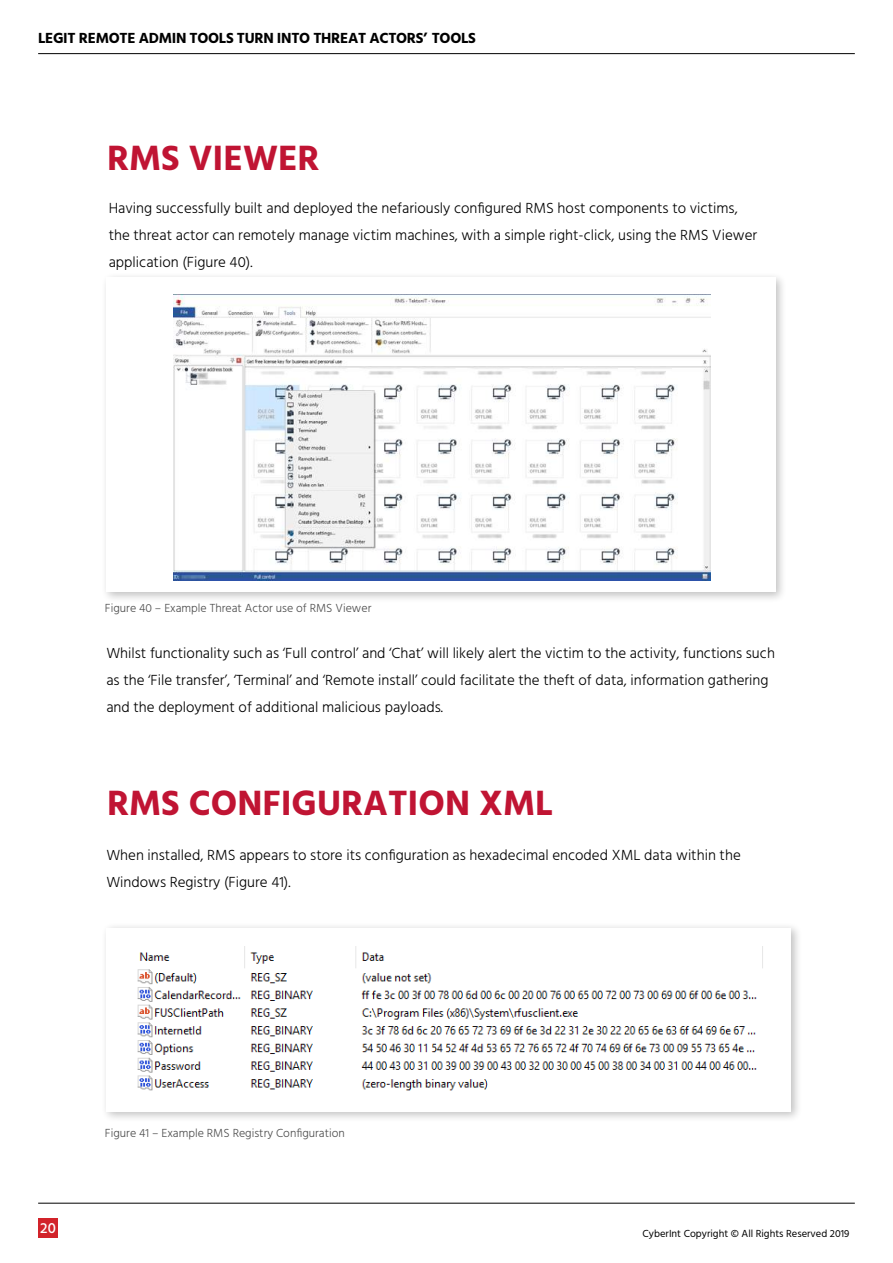
<style>
.page{position:relative;width:893px;height:1263px;background:#fff}
.page>*{position:absolute;margin:0;border:0;box-sizing:border-box;transform-origin:0 0}
.t1{font:700 36px "Hind";color:#c01433}
.t2{font:300 15px/27px "Hind";color:#000}
.t3{font:700 15px "Hind";letter-spacing:-.02em;color:#000}
.t4{font:500 15px "Hind";color:#fff}
.t5{font:300 12px "Hind";color:#4d4d4d}
.t6{font:10.5px "Hind";color:#000}
</style>
<div class="page">
<hr style="left:38px;top:53px;width:817px;height:1px;background:#000">
<hr style="left:38px;top:1203px;width:817px;height:1px;background:#000">
<div style="left:38px;top:1218px;width:20px;height:20px;background:#d2232a"></div>
<div style="left:101px;top:272px;width:686px;height:331px;background:#000;opacity:.25"></div>
<div style="left:106px;top:277px;width:669px;height:315px;background:#fff"></div>
<img style="left:173px;top:294px;width:537px;height:287px">
<div style="left:101px;top:922px;width:702px;height:201px;background:#000;opacity:.25"></div>
<div style="left:106px;top:928px;width:685px;height:184px;background:#fff"></div>
<img style="left:137px;top:946px;width:626px;height:145px">
<p class="t3" style="left:38px;top:29px;width:439px">LEGIT REMOTE ADMIN TOOLS TURN INTO THREAT ACTORS’ TOOLS</p>
<h1 class="t1" style="left:107px;top:136px;width:214px">RMS VIEWER</h1>
<p class="t2" style="left:109px;top:195px;width:650px">Having successfully built and deployed the nefariously configured RMS host components to victims, the threat actor can remotely manage victim machines, with a simple right-click, using the RMS Viewer application (Figure 40 .(</p>
<p class="t5" style="left:105px;top:600px;width:268px">Figure 40 – Example Threat Actor use of RMS Viewer</p>
<p class="t2" style="left:106px;top:640px;width:670px">Whilst functionality such as ‘Full control’ and ‘Chat’ will likely alert the victim to the activity, functions such as the ‘File transfer ‘,’ Terminal’ and ‘Remote install’ could facilitate the theft of data, information gathering and the deployment of additional malicious payloads.</p>
<h1 class="t1" style="left:107px;top:781px;width:447px">RMS CONFIGURATION XML</h1>
<p class="t2" style="left:106px;top:842px;width:636px">When installed, RMS appears to store its configuration as hexadecimal encoded XML data within the<br>Windows Registry (Figure 41 .(</p>
<p class="t4" style="left:40px;top:1218px;width:17px">20</p>
<p class="t5" style="left:105px;top:1125px;width:241px">Figure 41 – Example RMS Registry Configuration</p>
<p class="t6" style="left:643px;top:1227px;width:208px">CyberInt Copyright © All Rights Reserved 2019</p>
</div>
